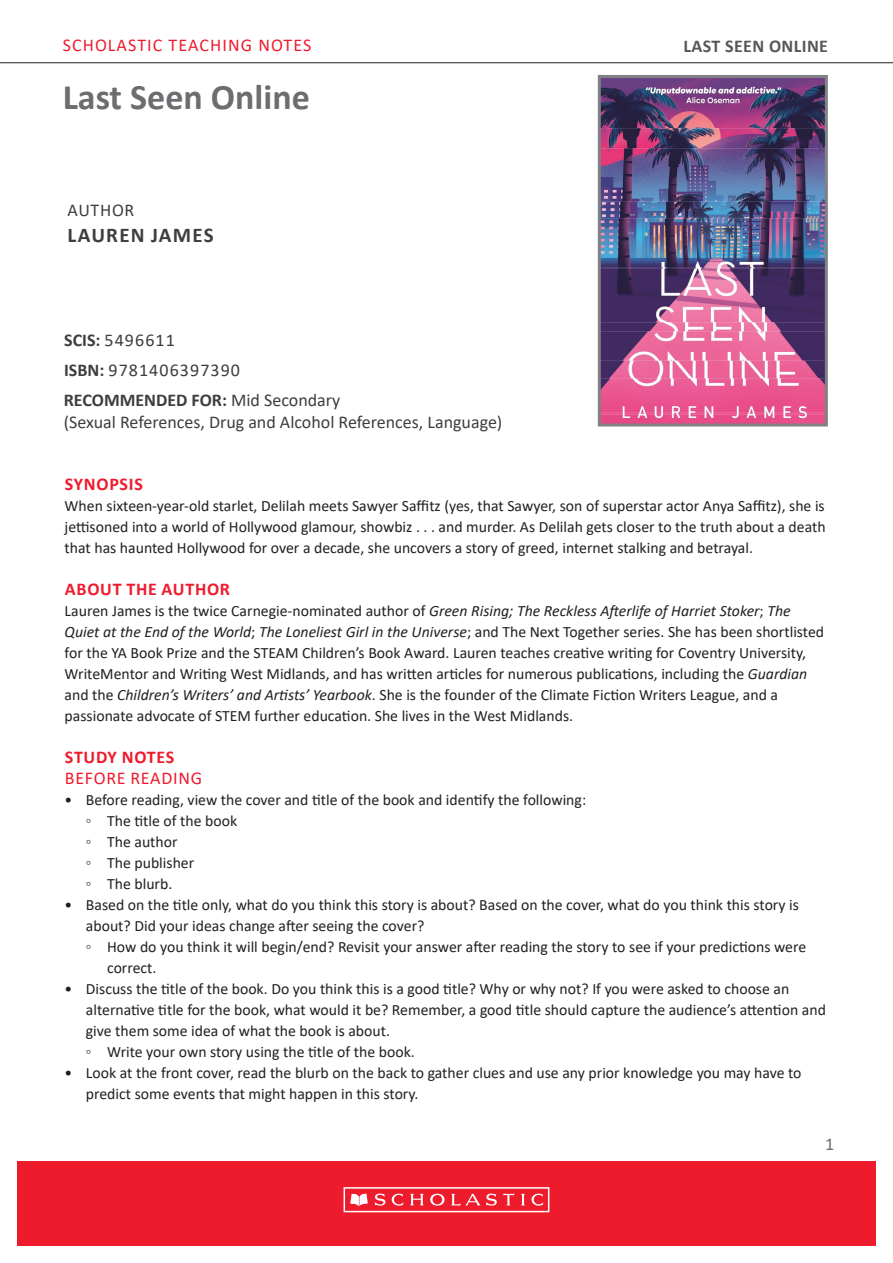
<style>
.page{position:relative;width:893px;height:1263px;background:#fff}
.page>*{position:absolute;margin:0;border:0;box-sizing:border-box;transform-origin:0 0}
.t1{font:700 36px "Calibri";color:#6c6d70}
.t2{font:700 21px "Calibri";letter-spacing:.06em;color:#3e3e3f}
.t3{font:18px "Calibri";color:#3e3e3f}
.SUB_HEAD_2{font:18px "Calibri";letter-spacing:.055em;color:#ee1b2d}
.SUB_HEAD_1{font:700 18px "Calibri";letter-spacing:.04em;color:#ee1b2d}
.t4{font:18px "Calibri";letter-spacing:.06em;color:#3e3e3f}
.t5{font:700 18px "Calibri";color:#3e3e3f}
.t6{font:700 18px "Calibri";letter-spacing:.02em;color:#57585a}
.t7{font:18px "Calibri";color:#6c6d70}
.Body_Copy__no_space{font:15.75px/21px "Calibri";color:#231f20}
.s1{font-weight:700}
.s2{font-weight:400}
.s3{font-style:italic}
</style>
<div class="page">
<hr style="left:0;top:62px;width:893px;height:1px;background:#231f20">
<div style="left:17px;top:1161px;width:859px;height:85px;background:#ee1b2d"></div>
<div style="left:344px;top:1187px;width:205px;height:25px;border:2px solid #fff"></div>
<svg style="left:350px;top:1193px;width:18px;height:13px"></svg>
<svg style="left:375px;top:1193px;width:28px;height:13px"></svg>
<svg style="left:410px;top:1194px;width:14px;height:11px"></svg>
<svg style="left:521px;top:1194px;width:4px;height:11px"></svg>
<svg style="left:531px;top:1193px;width:12px;height:13px"></svg>
<svg style="left:430px;top:1194px;width:15px;height:11px"></svg>
<svg style="left:451px;top:1193px;width:64px;height:13px"></svg>
<img style="left:602px;top:79px;width:222px;height:343px">
<div style="left:598px;top:75px;width:230px;height:351px;border:3px solid #808285"></div>
<p class="SUB_HEAD_2" style="left:63px;top:32px;width:250px">SCHOLASTIC TEACHING NOTES</p>
<p class="t6" style="left:684px;top:33px;width:146px">LAST SEEN ONLINE</p>
<p class="t1" style="left:63px;top:71px;width:249px">Last Seen Online</p>
<p class="t3" style="left:68px;top:198px;width:68px">AUTHOR</p>
<p class="t2" style="left:68px;top:220px;width:147px">LAUREN JAMES</p>
<p class="t4" style="left:64px;top:327px;width:112px"><span class="s1">SCIS:</span> 5496611</p>
<p class="t4" style="left:64px;top:358px;width:177px"><span class="s1">ISBN:</span> 9781406397390</p>
<p class="t5" style="left:64px;top:388px;width:278px">RECOMMENDED FOR: <span class="s2">Mid Secondary</span></p>
<p class="t3" style="left:64px;top:410px;width:440px">(Sexual References, Drug and Alcohol References, Language)</p>
<p class="SUB_HEAD_1" style="left:65px;top:471px;width:79px">SYNOPSIS</p>
<p class="Body_Copy__no_space" style="left:65px;top:495px;width:763px;text-align:justify">When sixteen-year-old starlet, Delilah meets Sawyer Saffitz (yes, that Sawyer, son of superstar actor Anya Saffitz), she is jettisoned into a world of Hollywood glamour, showbiz . . . and murder. As Delilah gets closer to the truth about a death that has haunted Hollywood for over a decade, she uncovers a story of greed, internet stalking and betrayal.</p>
<p class="SUB_HEAD_1" style="left:65px;top:576px;width:167px">ABOUT THE AUTHOR</p>
<p class="Body_Copy__no_space" style="left:65px;top:600px;width:761px">Lauren James is the twice Carnegie-nominated author of <span class="s3">Green Rising; The Reckless Afterlife of Harriet Stoker</span>; <span class="s3">The Quiet at the End of the World</span>; <span class="s3">The Loneliest Girl in the Universe</span>; and The Next Together series. She has been shortlisted for the YA Book Prize and the STEAM Children’s Book Award. Lauren teaches creative writing for Coventry University, WriteMentor and Writing West Midlands, and has written articles for numerous publications, including the <span class="s3">Guardian </span>and the <span class="s3">Children’s Writers’ and Artists’ Yearbook</span>. She is the founder of the Climate Fiction Writers League, and a passionate advocate of STEM further education. She lives in the West Midlands.</p>
<p class="SUB_HEAD_1" style="left:65px;top:744px;width:111px">STUDY NOTES</p>
<p class="SUB_HEAD_2" style="left:65px;top:766px;width:139px">BEFORE READING</p>
<p class="Body_Copy__no_space" style="left:65px;top:789px;width:523px">• Before reading, view the cover and title of the book and identify the following:</p>
<p class="Body_Copy__no_space" style="left:86px;top:810px;width:153px">◦ The title of the book</p>
<p class="Body_Copy__no_space" style="left:86px;top:831px;width:93px">◦ The author</p>
<p class="Body_Copy__no_space" style="left:86px;top:852px;width:110px">◦ The publisher</p>
<p class="Body_Copy__no_space" style="left:86px;top:873px;width:88px">◦ The blurb.</p>
<p class="Body_Copy__no_space" style="left:86px;top:894px;width:715px;text-indent:-21px">• Based on the title only, what do you think this story is about? Based on the cover, what do you think this story is about? Did your ideas change after seeing the cover?</p>
<p class="Body_Copy__no_space" style="left:107px;top:936px;width:701px;text-indent:-21px">◦ How do you think it will begin/end? Revisit your answer after reading the story to see if your predictions were correct.</p>
<p class="Body_Copy__no_space" style="left:86px;top:978px;width:741px;text-indent:-21px">• Discuss the title of the book. Do you think this is a good title? Why or why not? If you were asked to choose an alternative title for the book, what would it be? Remember, a good title should capture the audience’s attention and give them some idea of what the book is about.</p>
<p class="Body_Copy__no_space" style="left:86px;top:1041px;width:330px">◦ Write your own story using the title of the book.</p>
<p class="Body_Copy__no_space" style="left:86px;top:1062px;width:717px;text-indent:-21px">• Look at the front cover, read the blurb on the back to gather clues and use any prior knowledge you may have to predict some events that might happen in this story.</p>
<p class="t7" style="left:825px;top:1131px;width:11px">1</p>
</div>
